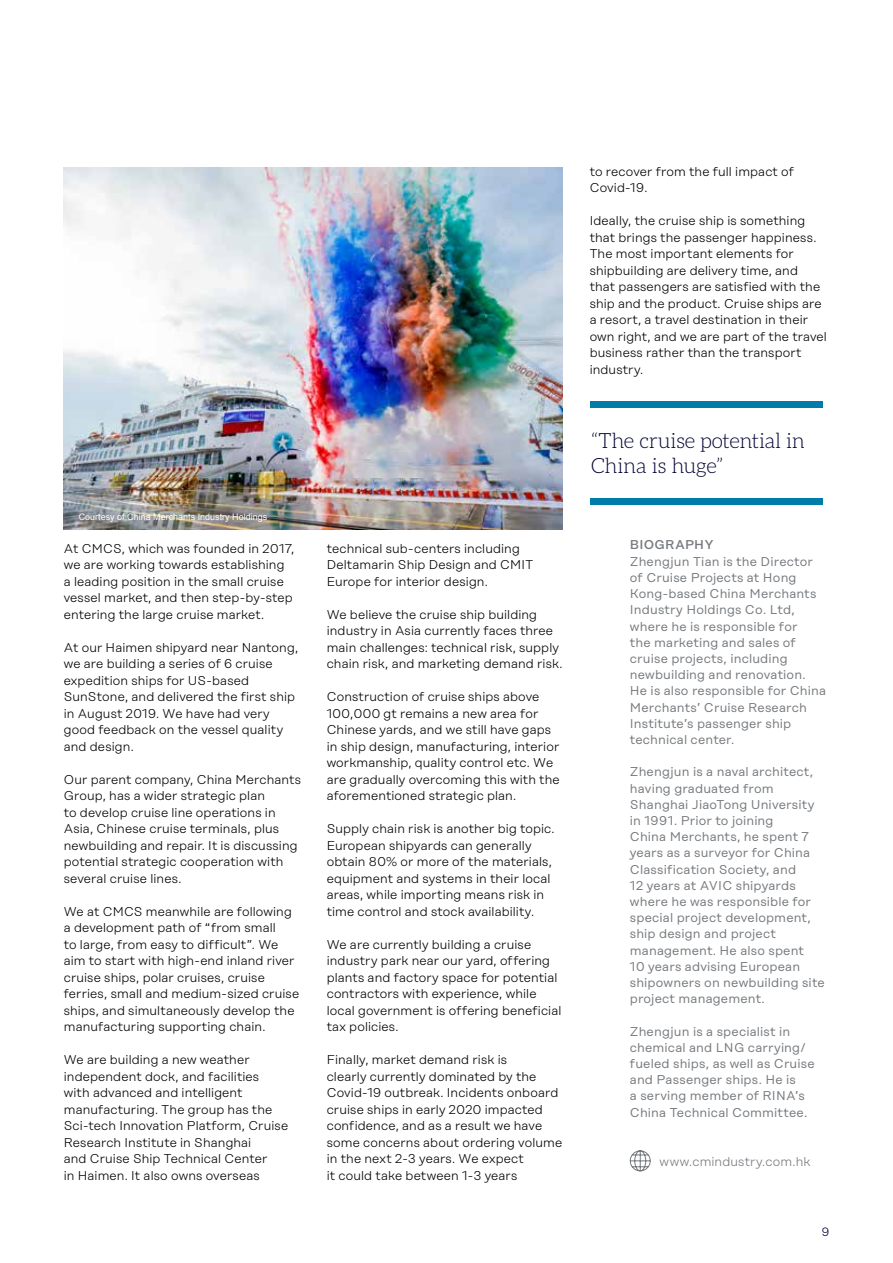
<style>
.page{position:relative;width:893px;height:1263px;background:#fff}
.page>*{position:absolute;margin:0;border:0;box-sizing:border-box;transform-origin:0 0}
.t1{font:300 21px/25.2px "Aleo";letter-spacing:-.015em;color:#003}
.t2{font:300 12.75px/16.5px "Rational Display";letter-spacing:.01em;color:#000}
.t3{font:12.75px/16.2px "Rational Display";letter-spacing:.01em;color:#767a7e}
.t4{font:300 12.75px "Rational Display";letter-spacing:.01em;color:#767a7e}
.t5{font:500 12.75px "Rational Display";letter-spacing:.015em;color:#767a7e}
.t6{font:300 12px "Rational Display";color:#003}
.t7{font:9px "Arial";color:#fff}
</style>
<div class="page">
<div style="left:590px;top:401px;width:232px;height:7px;background:#007cab"></div>
<div style="left:590px;top:499px;width:232px;height:6px;background:#007cab"></div>
<svg style="left:629px;top:1150px;width:22px;height:21px"></svg>
<img style="left:64px;top:167px;width:498px;height:362px">
<p class="t7" style="left:79px;top:511px;width:190px">Courtesy of China Merchants Industry Holdings</p>
<p class="t2" style="left:64px;top:540px;width:232px">At CMCS, which was founded in 2017, we are working towards establishing a leading position in the small cruise vessel market, and then step-by-step entering the large cruise market.</p>
<p class="t2" style="left:64px;top:639px;width:236px">At our Haimen shipyard near Nantong, we are building a series of 6 cruise expedition ships for US-based<br>SunStone, and delivered the first ship in August 2019. We have had very good feedback on the vessel quality and design.</p>
<p class="t2" style="left:64px;top:771px;width:239px">Our parent company, China Merchants Group, has a wider strategic plan<br>to develop cruise line operations in Asia, Chinese cruise terminals, plus newbuilding and repair. It is discussing potential strategic cooperation with several cruise lines.</p>
<p class="t2" style="left:64px;top:903px;width:237px">We at CMCS meanwhile are following a development path of “from small<br>to large, from easy to difficult”. We aim to start with high-end inland river cruise ships, polar cruises, cruise ferries, small and medium-sized cruise ships, and simultaneously develop the manufacturing supporting chain.</p>
<p class="t2" style="left:64px;top:1051px;width:226px">We are building a new weather independent dock, and facilities with advanced and intelligent manufacturing. The group has the<br>Sci-tech Innovation Platform, Cruise<br>Research Institute in Shanghai<br>and Cruise Ship Technical Center<br>in Haimen. It also owns overseas</p>
<p class="t2" style="left:327px;top:540px;width:208px">technical sub-centers including<br>Deltamarin Ship Design and CMIT<br>Europe for interior design.</p>
<p class="t2" style="left:327px;top:606px;width:237px">We believe the cruise ship building industry in Asia currently faces three main challenges: technical risk, supply chain risk, and marketing demand risk.</p>
<p class="t2" style="left:327px;top:688px;width:234px">Construction of cruise ships above 100,000 gt remains a new area for Chinese yards, and we still have gaps in ship design, manufacturing, interior workmanship, quality control etc. We are gradually overcoming this with the aforementioned strategic plan.</p>
<p class="t2" style="left:327px;top:820px;width:229px">Supply chain risk is another big topic.<br>European shipyards can generally obtain 80% or more of the materials, equipment and systems in their local areas, while importing means risk in time control and stock availability.</p>
<p class="t2" style="left:327px;top:936px;width:236px">We are currently building a cruise industry park near our yard, offering plants and factory space for potential contractors with experience, while local government is offering beneficial tax policies.</p>
<p class="t2" style="left:327px;top:1051px;width:237px">Finally, market demand risk is<br>clearly currently dominated by the Covid-19 outbreak. Incidents onboard cruise ships in early 2020 impacted confidence, and as a result we have some concerns about ordering volume in the next 2-3 years. We expect<br>it could take between 1-3 years</p>
<p class="t2" style="left:590px;top:163px;width:206px">to recover from the full impact of<br>Covid-19.</p>
<p class="t2" style="left:590px;top:213px;width:239px">Ideally, the cruise ship is something that brings the passenger happiness.<br>The most important elements for shipbuilding are delivery time, and<br>that passengers are satisfied with the ship and the product. Cruise ships are a resort, a travel destination in their own right, and we are part of the travel business rather than the transport industry.</p>
<h1 class="t1" style="left:591px;top:428px;width:215px">“The cruise potential in<br>China is huge”</h1>
<p class="t5" style="left:630px;top:538px;width:85px">BIOGRAPHY</p>
<p class="t3" style="left:630px;top:553px;width:198px">Zhengjun Tian is the Director of Cruise Projects at Hong<br>Kong-based China Merchants<br>Industry Holdings Co. Ltd, where he is responsible for<br>the marketing and sales of cruise projects, including newbuilding and renovation.<br>He is also responsible for China<br>Merchants’ Cruise Research<br>Institute’s passenger ship technical center.</p>
<p class="t3" style="left:630px;top:764px;width:196px">Zhengjun is a naval architect, having graduated from<br>Shanghai JiaoTong University in 1991. Prior to joining<br>China Merchants, he spent 7 years as a surveyor for China<br>Classification Society, and<br>12 years at AVIC shipyards where he was responsible for special project development, ship design and project management. He also spent<br>10 years advising European shipowners on newbuilding site project management.</p>
<p class="t3" style="left:630px;top:1023px;width:186px">Zhengjun is a specialist in chemical and LNG carrying/ fueled ships, as well as Cruise and Passenger ships. He is<br>a serving member of RINA’s<br>China Technical Committee.</p>
<p class="t4" style="left:660px;top:1154px;width:152px">www.cmindustry.com.hk</p>
<p class="t6" style="left:822px;top:1225px;width:9px">9</p>
</div>
